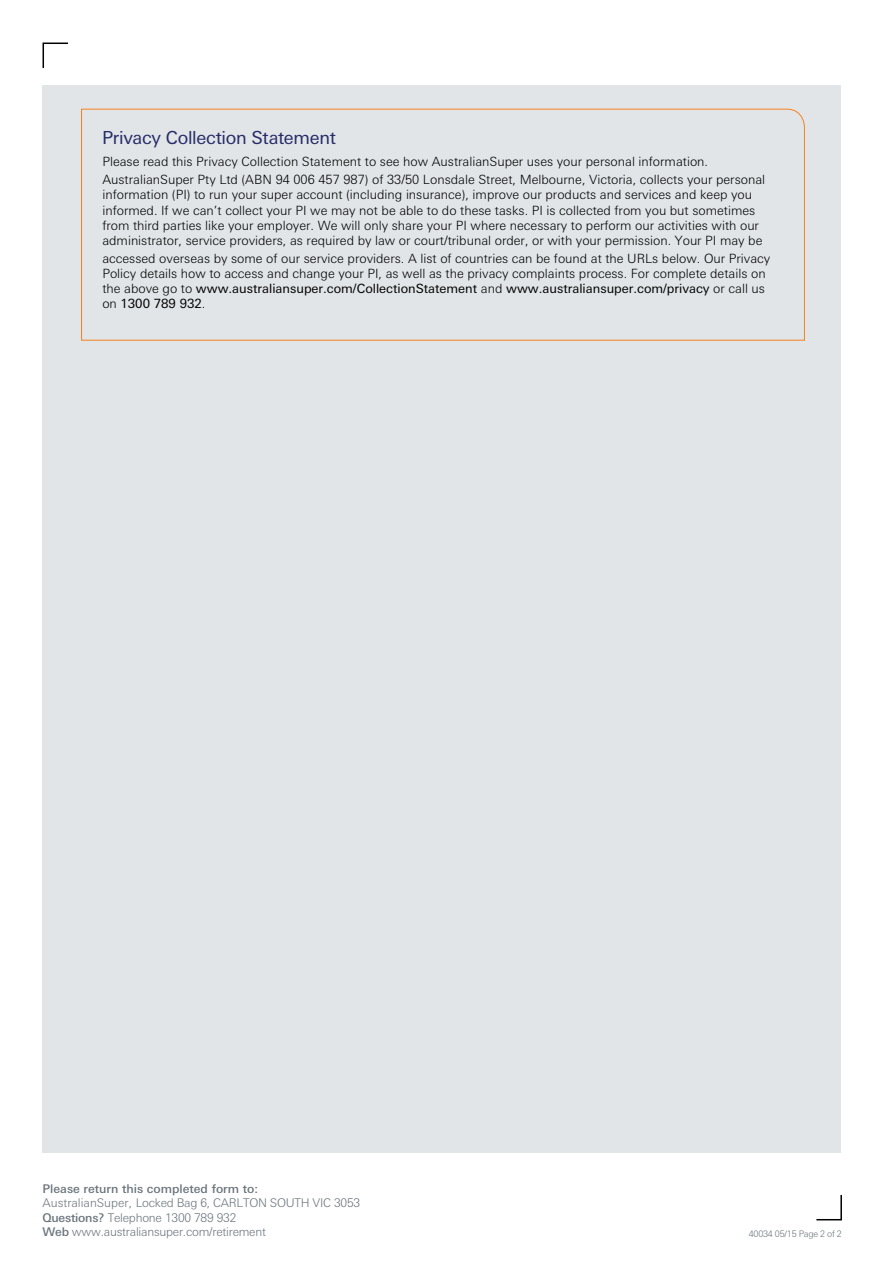
<style>
.page{position:relative;width:893px;height:1263px;background:#fff}
.page>*{position:absolute;margin:0;border:0;box-sizing:border-box;transform-origin:0 0}
.t1{font:18px "Univers Next Pro";letter-spacing:-.015em;color:#272b67}
.t2{font:300 12.75px/15.3px "Univers Next Pro";color:#000}
.t3{font:300 12px/14.4px "Univers Next Pro";letter-spacing:-.02em;color:#6a747b}
.t4{font:500 12px "Univers Next Pro";color:#6a747b}
.t5{font:300 9px "Univers Next Pro";letter-spacing:-.03em;color:#6a747b}
.s1{font-weight:400}
.s2{font-weight:500}
</style>
<div class="page">
<div style="left:43px;top:85px;width:797px;height:1067px;background:#e1e5e8"></div>
<svg style="left:42px;top:42px;width:26px;height:26px"></svg>
<svg style="left:816px;top:1195px;width:26px;height:26px"></svg>
<svg style="left:81px;top:108px;width:724px;height:233px"></svg>
<h1 class="t1" style="left:102px;top:127px;width:235px">Privacy Collection Statement</h1>
<p class="t2" style="left:102px;top:153px;width:664px;line-height:17.4px">Please read this Privacy Collection Statement to see how AustralianSuper uses your personal information.<br>AustralianSuper Pty Ltd (ABN 94 006 457 987) of 33/50 Lonsdale Street, Melbourne, Victoria, collects your personal</p>
<p class="t2" style="left:102px;top:187px;width:662px">information (PI) to run your super account (including insurance), improve our products and services and keep you informed. If we can’t collect your PI we may not be able to do these tasks. PI is collected from you but sometimes from third parties like your employer. We will only share your PI where necessary to perform our activities with our administrator, service providers, as required by law or court/tribunal order, or with your permission. Your PI may be</p>
<p class="t2" style="left:102px;top:250px;width:669px">accessed overseas by some of our service providers. A list of countries can be found at the URLs below. Our Privacy Policy details how to access and change your PI, as well as the privacy complaints process. For complete details on the above go to <span class="s1">www.australiansuper.com/CollectionStatement</span> and <span class="s1">www.australiansuper.com/privacy</span> or call us on <span class="s1">1300 789 932</span>.</p>
<p class="t4" style="left:43px;top:1181px;width:217px">Please return this completed form to:</p>
<p class="t3" style="left:43px;top:1196px;width:319px">AustralianSuper, Locked Bag 6, CARLTON SOUTH VIC 3053<br><span class="s2">Questions?</span> Telephone 1300 789 932<br><span class="s2">Web</span> www.australiansuper.com/retirement</p>
<p class="t5" style="left:749px;top:1229px;width:95px">40034 05/15 Page 2 of 2</p>
</div>
